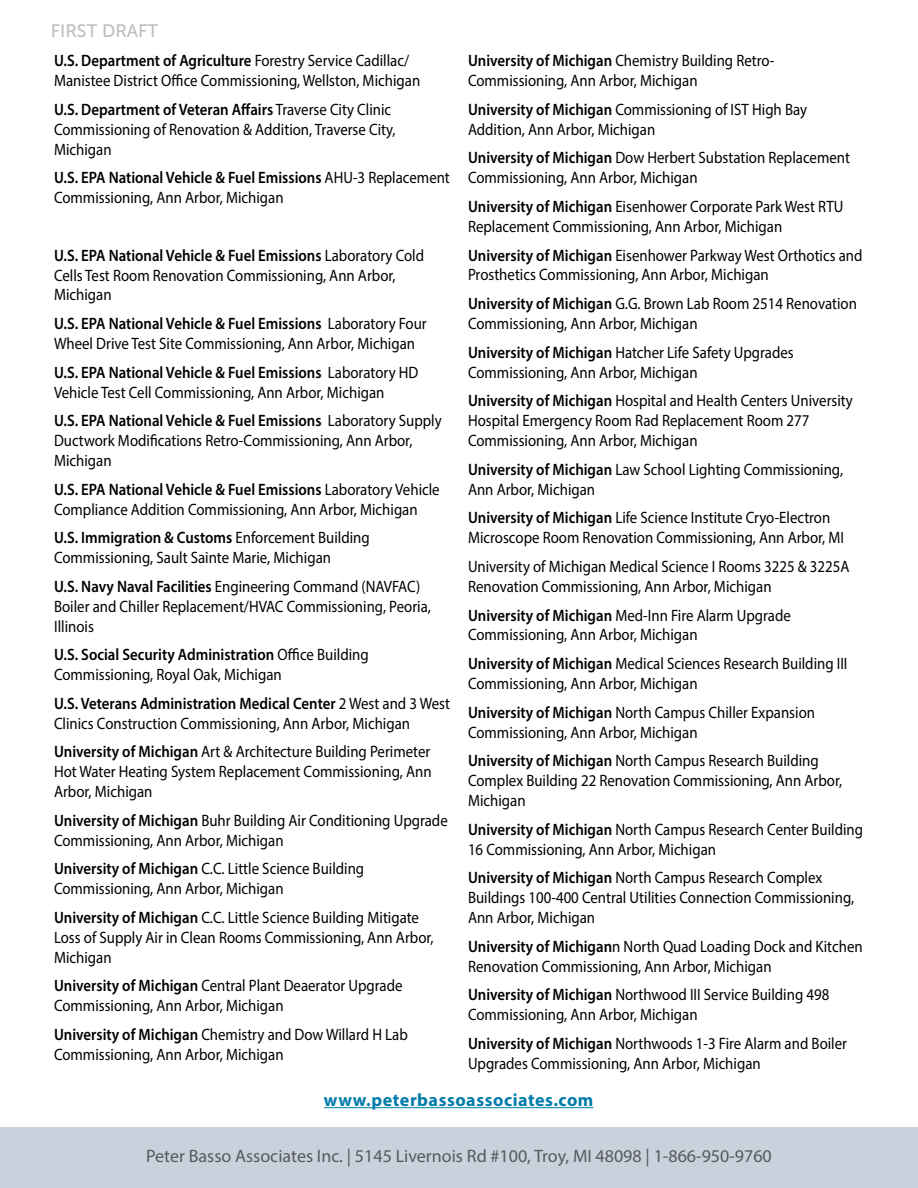
<style>
.page{position:relative;width:918px;height:1188px;background:#fff}
.page>*{position:absolute;margin:0;border:0;box-sizing:border-box;transform-origin:0 0}
.t1{font:18px "Myriad Pro";color:#58595b}
.t2{font:700 18px "Myriad Pro";letter-spacing:.03em;color:#007cab}
.t3{font:18px "Museo Sans 500";color:#bcbec0}
.t4{font:16.5px/19.8px "Myriad Pro";color:#000;scale:.9 1}
.s1{font-weight:600}
</style>
<div class="page">
<div style="left:0;top:1128px;width:918px;height:60px;background:#c7d2dc"></div>
<hr style="left:324px;top:1107px;width:269px;height:1px;background:#007cab">
<p class="t3" style="left:51px;top:21px;width:109px">FIRST DRAFT</p>
<p class="t4" style="left:54px;top:51px;width:408px"><span class="s1">U.S. Department of Agriculture</span> Forestry Service Cadillac/<br>Manistee District Office Commissioning, Wellston, Michigan</p>
<p class="t4" style="left:54px;top:99px;width:381px"><span class="s1">U.S. Department of Veteran Affairs</span> Traverse City Clinic<br>Commissioning of Renovation &amp; Addition, Traverse City,<br>Michigan</p>
<p class="t4" style="left:54px;top:168px;width:441px"><span class="s1">U.S. EPA National Vehicle &amp; Fuel Emissions</span> AHU-3 Replacement<br>Commissioning, Ann Arbor, Michigan</p>
<p class="t4" style="left:54px;top:245px;width:413px"><span class="s1">U.S. EPA National Vehicle &amp; Fuel Emissions</span> Laboratory Cold<br>Cells Test Room Renovation Commissioning, Ann Arbor,<br>Michigan</p>
<p class="t4" style="left:54px;top:313px;width:416px"><span class="s1">U.S. EPA National Vehicle &amp; Fuel Emissions</span> Laboratory Four<br>Wheel Drive Test Site Commissioning, Ann Arbor, Michigan</p>
<p class="t4" style="left:54px;top:362px;width:406px"><span class="s1">U.S. EPA National Vehicle &amp; Fuel Emissions</span> Laboratory HD<br>Vehicle Test Cell Commissioning, Ann Arbor, Michigan</p>
<p class="t4" style="left:54px;top:411px;width:432px"><span class="s1">U.S. EPA National Vehicle &amp; Fuel Emissions</span> Laboratory Supply<br>Ductwork Modifications Retro-Commissioning, Ann Arbor,<br>Michigan</p>
<p class="t4" style="left:54px;top:479px;width:430px"><span class="s1">U.S. EPA National Vehicle &amp; Fuel Emissions</span> Laboratory Vehicle<br>Compliance Addition Commissioning, Ann Arbor, Michigan</p>
<p class="t4" style="left:54px;top:528px;width:352px"><span class="s1">U.S. Immigration &amp; Customs</span> Enforcement Building<br>Commissioning, Sault Sainte Marie, Michigan</p>
<p class="t4" style="left:54px;top:576px;width:420px"><span class="s1">U.S. Navy Naval Facilities</span> Engineering Command (NAVFAC)<br>Boiler and Chiller Replacement/HVAC Commissioning, Peoria,<br>Illinois</p>
<p class="t4" style="left:54px;top:645px;width:351px"><span class="s1">U.S. Social Security Administration</span> Office Building<br>Commissioning, Royal Oak, Michigan</p>
<p class="t4" style="left:54px;top:693px;width:441px"><span class="s1">U.S. Veterans Administration Medical Center</span> 2 West and 3 West<br>Clinics Construction Commissioning, Ann Arbor, Michigan</p>
<p class="t4" style="left:54px;top:742px;width:421px;text-align:justify"><span class="s1">University of Michigan</span> Art &amp; Architecture Building Perimeter Hot Water Heating System Replacement Commissioning, Ann Arbor, Michigan</p>
<p class="t4" style="left:54px;top:810px;width:439px"><span class="s1">University of Michigan</span> Buhr Building Air Conditioning Upgrade<br>Commissioning, Ann Arbor, Michigan</p>
<p class="t4" style="left:54px;top:859px;width:346px"><span class="s1">University of Michigan</span> C.C. Little Science Building<br>Commissioning, Ann Arbor, Michigan</p>
<p class="t4" style="left:54px;top:907px;width:423px"><span class="s1">University of Michigan</span> C.C. Little Science Building Mitigate<br>Loss of Supply Air in Clean Rooms Commissioning, Ann Arbor,<br>Michigan</p>
<p class="t4" style="left:54px;top:976px;width:389px"><span class="s1">University of Michigan</span> Central Plant Deaerator Upgrade<br>Commissioning, Ann Arbor, Michigan</p>
<p class="t4" style="left:54px;top:1024px;width:395px"><span class="s1">University of Michigan</span> Chemistry and Dow Willard H Lab<br>Commissioning, Ann Arbor, Michigan</p>
<p class="t4" style="left:468px;top:51px;width:342px"><span class="s1">University of Michigan</span> Chemistry Building Retro-<br>Commissioning, Ann Arbor, Michigan</p>
<p class="t4" style="left:468px;top:99px;width:378px"><span class="s1">University of Michigan</span> Commissioning of IST High Bay<br>Addition, Ann Arbor, Michigan</p>
<p class="t4" style="left:468px;top:148px;width:426px"><span class="s1">University of Michigan</span> Dow Herbert Substation Replacement<br>Commissioning, Ann Arbor, Michigan</p>
<p class="t4" style="left:468px;top:196px;width:419px"><span class="s1">University of Michigan</span> Eisenhower Corporate Park West RTU<br>Replacement Commissioning, Ann Arbor, Michigan</p>
<p class="t4" style="left:468px;top:245px;width:440px"><span class="s1">University of Michigan</span> Eisenhower Parkway West Orthotics and<br>Prosthetics Commissioning, Ann Arbor, Michigan</p>
<p class="t4" style="left:468px;top:294px;width:434px"><span class="s1">University of Michigan</span> G.G. Brown Lab Room 2514 Renovation<br>Commissioning, Ann Arbor, Michigan</p>
<p class="t4" style="left:468px;top:342px;width:363px"><span class="s1">University of Michigan</span> Hatcher Life Safety Upgrades<br>Commissioning, Ann Arbor, Michigan</p>
<p class="t4" style="left:468px;top:391px;width:429px"><span class="s1">University of Michigan</span> Hospital and Health Centers University<br>Hospital Emergency Room Rad Replacement Room 277<br>Commissioning, Ann Arbor, Michigan</p>
<p class="t4" style="left:468px;top:459px;width:418px"><span class="s1">University of Michigan</span> Law School Lighting Commissioning,<br>Ann Arbor, Michigan</p>
<p class="t4" style="left:468px;top:508px;width:419px"><span class="s1">University of Michigan</span> Life Science Institute Cryo-Electron<br>Microscope Room Renovation Commissioning, Ann Arbor, MI</p>
<p class="t4" style="left:468px;top:556px;width:425px">University of Michigan Medical Science I Rooms 3225 &amp; 3225A<br>Renovation Commissioning, Ann Arbor, Michigan</p>
<p class="t4" style="left:468px;top:605px;width:360px"><span class="s1">University of Michigan</span> Med-Inn Fire Alarm Upgrade<br>Commissioning, Ann Arbor, Michigan</p>
<p class="t4" style="left:468px;top:653px;width:423px"><span class="s1">University of Michigan</span> Medical Sciences Research Building III<br>Commissioning, Ann Arbor, Michigan</p>
<p class="t4" style="left:468px;top:702px;width:387px"><span class="s1">University of Michigan</span> North Campus Chiller Expansion<br>Commissioning, Ann Arbor, Michigan</p>
<p class="t4" style="left:468px;top:751px;width:417px"><span class="s1">University of Michigan</span> North Campus Research Building<br>Complex Building 22 Renovation Commissioning, Ann Arbor,<br>Michigan</p>
<p class="t4" style="left:468px;top:819px;width:441px"><span class="s1">University of Michigan</span> North Campus Research Center Building<br>16 Commissioning, Ann Arbor, Michigan</p>
<p class="t4" style="left:468px;top:868px;width:431px"><span class="s1">University of Michigan</span> North Campus Research Complex<br>Buildings 100-400 Central Utilities Connection Commissioning,<br>Ann Arbor, Michigan</p>
<p class="t4" style="left:468px;top:936px;width:440px"><span class="s1">University of Michigan</span>n North Quad Loading Dock and Kitchen<br>Renovation Commissioning, Ann Arbor, Michigan</p>
<p class="t4" style="left:468px;top:985px;width:403px"><span class="s1">University of Michigan</span> Northwood III Service Building 498<br>Commissioning, Ann Arbor, Michigan</p>
<p class="t4" style="left:468px;top:1033px;width:423px"><span class="s1">University of Michigan</span> Northwoods 1-3 Fire Alarm and Boiler<br>Upgrades Commissioning, Ann Arbor, Michigan</p>
<p class="t2" style="left:324px;top:1088px;width:271px">www.peterbassoassociates.com</p>
<p class="t1" style="left:146px;top:1144px;width:627px">Peter Basso Associates Inc. | 5145 Livernois Rd #100, Troy, MI 48098 | 1-866-950-9760</p>
</div>
